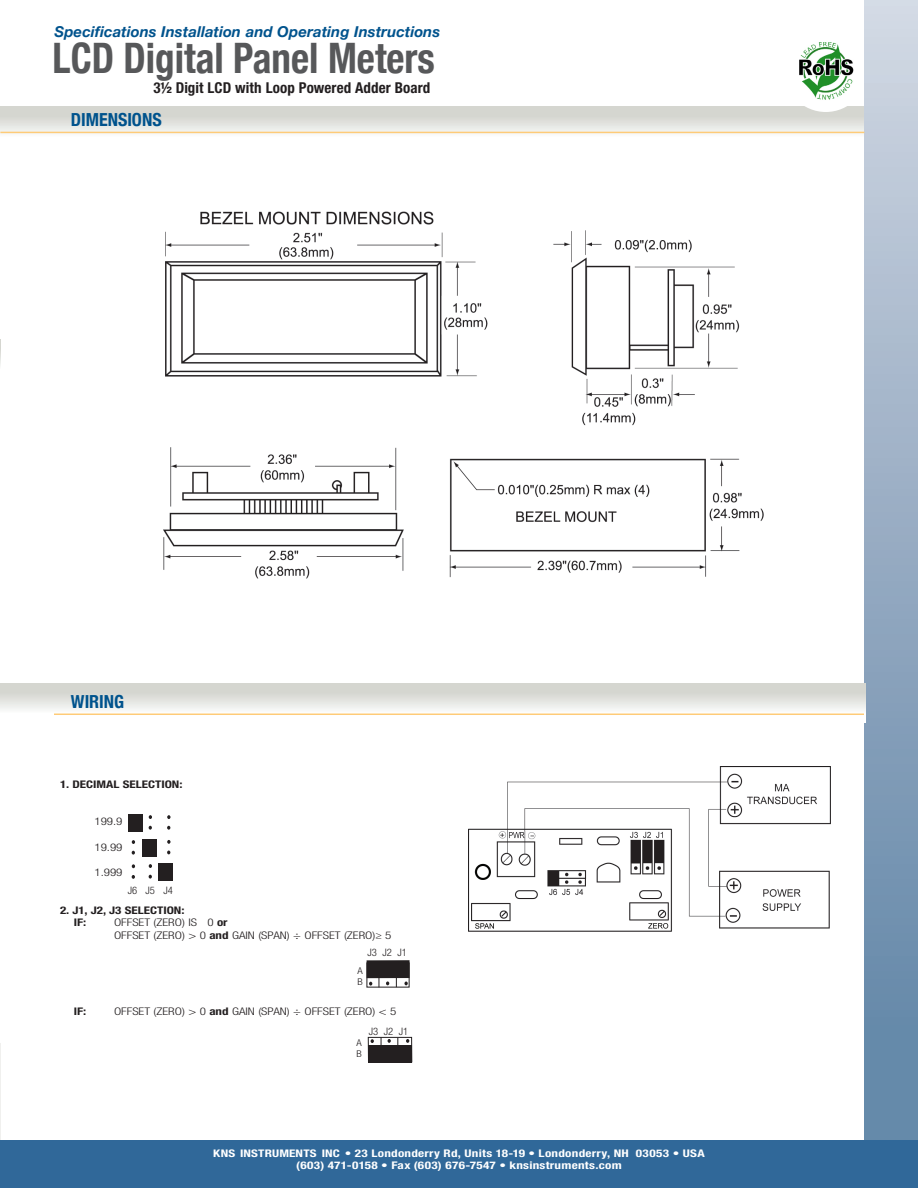
<style>
.page{position:relative;width:918px;height:1188px;background:#fff}
.page>*{position:absolute;margin:0;border:0;box-sizing:border-box;transform-origin:0 0}
.t1{font:700 condensed 42px "Helvetica Neue";color:#57585a;scale:.93 1}
.titles{font:700 condensed 18px "Helvetica Neue";color:#00538d}
.t2{font:italic 700 15px "Helvetica Neue";letter-spacing:.005em;color:#00538d}
.SUB_SUBHEAD{font:700 condensed 15px "Helvetica Neue LT Pro";letter-spacing:.005em;color:#231f20}
.t3{font:700 condensed 10.5px/12.6px "Helvetica Neue LT Pro";letter-spacing:.02em;color:#fff;text-align:center;scale:1.25 1}
.t4{font:300 condensed 10.5px "Helvetica Neue LT Std";color:#231f20;scale:1.24 1}
.t5{font:700 condensed 10.5px "Helvetica Neue LT Pro";color:#231f20;scale:1.24 1}
.t6{font:300 condensed 10.35px "Helvetica Neue LT Std";color:#231f20}
.t7{font:300 condensed 9.3px "Helvetica Neue LT Std";color:#231f20;scale:1.14 1}
.s1{font-family:"Helvetica Neue LT Pro";font-weight:700}
.s2{font-style:inherit}
</style>
<div class="page">
<svg style="left:0;top:107px;width:864px;height:27px;background:#dfdfd9"></svg>
<svg style="left:0;top:1043px;width:1px;height:98px"></svg>
<svg style="left:0;top:339px;width:1px;height:27px"></svg>
<div style="left:784px;top:29px;width:83px;height:83px;background:#fff;border-radius:50%"></div>
<img style="left:799px;top:42px;width:55px;height:58px">
<div style="left:864px;top:0;width:54px;height:1188px;background:linear-gradient(to bottom,#d0d6e2,#567da1)"></div>
<hr style="left:0;top:132px;width:864px;height:1px;background:#fecb78">
<div style="left:0;top:1141px;width:918px;height:47px;background:#306899"></div>
<img style="left:163px;top:211px;width:600px;height:368px">
<svg style="left:0;top:683px;width:866px;height:39px"></svg>
<svg style="left:386px;top:981px;width:3px;height:4px"></svg>
<svg style="left:404px;top:982px;width:4px;height:3px"></svg>
<svg style="left:371px;top:1039px;width:3px;height:4px"></svg>
<svg style="left:406px;top:1039px;width:3px;height:4px"></svg>
<div style="left:367px;top:960px;width:43px;height:18px;background:#231f20"></div>
<svg style="left:381px;top:1039px;width:10px;height:6px"></svg>
<div style="left:367px;top:963px;width:43px;height:24px;border:1px solid #231f20"></div>
<div style="left:368px;top:1037px;width:44px;height:25px;border:1px solid #231f20"></div>
<div style="left:128px;top:814px;width:15px;height:18px;background:#231f20"></div>
<svg style="left:149px;top:815px;width:3px;height:4px"></svg>
<svg style="left:149px;top:826px;width:3px;height:4px"></svg>
<svg style="left:167px;top:815px;width:4px;height:4px"></svg>
<svg style="left:167px;top:826px;width:3px;height:4px"></svg>
<svg style="left:132px;top:840px;width:3px;height:4px"></svg>
<svg style="left:132px;top:851px;width:3px;height:4px"></svg>
<svg style="left:167px;top:840px;width:4px;height:4px"></svg>
<svg style="left:132px;top:864px;width:3px;height:4px"></svg>
<svg style="left:132px;top:875px;width:3px;height:4px"></svg>
<svg style="left:149px;top:864px;width:3px;height:4px"></svg>
<svg style="left:149px;top:875px;width:3px;height:4px"></svg>
<div style="left:143px;top:839px;width:14px;height:17px;background:#231f20"></div>
<div style="left:159px;top:863px;width:14px;height:18px;background:#231f20"></div>
<div style="left:368px;top:1045px;width:44px;height:18px;background:#231f20"></div>
<img style="left:469px;top:767px;width:362px;height:165px">
<hr style="left:54px;top:714px;width:810px;height:1px;background:#fecb78">
<h3 class="t2" style="left:54px;top:20px;width:387px">Specifications Installation and Operating Instructions</h3>
<h1 class="t1" style="left:53px;top:23px;width:413px">LCD Digital Panel Meters</h1>
<p class="SUB_SUBHEAD" style="left:153px;top:78px;width:279px">3½ Digit LCD with Loop Powered Adder Board</p>
<p class="titles" style="left:71px;top:104px;width:92px">DIMENSIONS</p>
<p class="titles" style="left:71px;top:687px;width:55px">WIRING</p>
<p class="t5" style="left:60px;top:778px;width:100px">1. DECIMAL SELECTION:</p>
<p class="t4" style="left:94px;top:816px;width:24px">199.9</p>
<p class="t4" style="left:94px;top:841px;width:24px">19.99</p>
<p class="t4" style="left:94px;top:866px;width:24px">1.999</p>
<p class="t5" style="left:60px;top:904px;width:102px">2. J1, J2, J3 SELECTION:</p>
<p class="t5" style="left:74px;top:916px;width:12px">IF:</p>
<p class="t4" style="left:114px;top:917px;width:93px">OFFSET (ZERO) IS 0 <span class="s1">or</span></p>
<p class="t4" style="left:114px;top:929px;width:225px">OFFSET (ZERO) &gt; 0 <span class="s1">and</span> GAIN (SPAN) ÷ OFFSET (ZERO)≥ 5</p>
<p class="t6" style="left:128px;top:884px;width:47px">J6 J5 J4</p>
<p class="t6" style="left:367px;top:947px;width:41px">J3 J2 J1</p>
<p class="t7" style="left:358px;top:965px;width:6px">A</p>
<p class="t7" style="left:358px;top:977px;width:6px">B</p>
<p class="t5" style="left:74px;top:1004px;width:12px">IF:</p>
<p class="t4" style="left:114px;top:1005px;width:229px">OFFSET (ZERO) &gt; 0 <span class="s1">and</span> GAIN (SPAN) ÷ OFFSET (ZERO) &lt; 5</p>
<p class="t6" style="left:369px;top:1025px;width:41px">J3 J2 J1</p>
<p class="t7" style="left:357px;top:1038px;width:6px">A</p>
<p class="t7" style="left:357px;top:1049px;width:6px">B</p>
<p class="t3" style="left:213px;top:1147px;width:395px"><span class="s2">KNS INSTRUMENTS INC</span> • 23 Londonderry Rd, Units 18-19 • Londonderry, NH 03053 • USA (603) 471-0158 • Fax (603) 676-7547 • knsinstruments.com</p>
</div>
